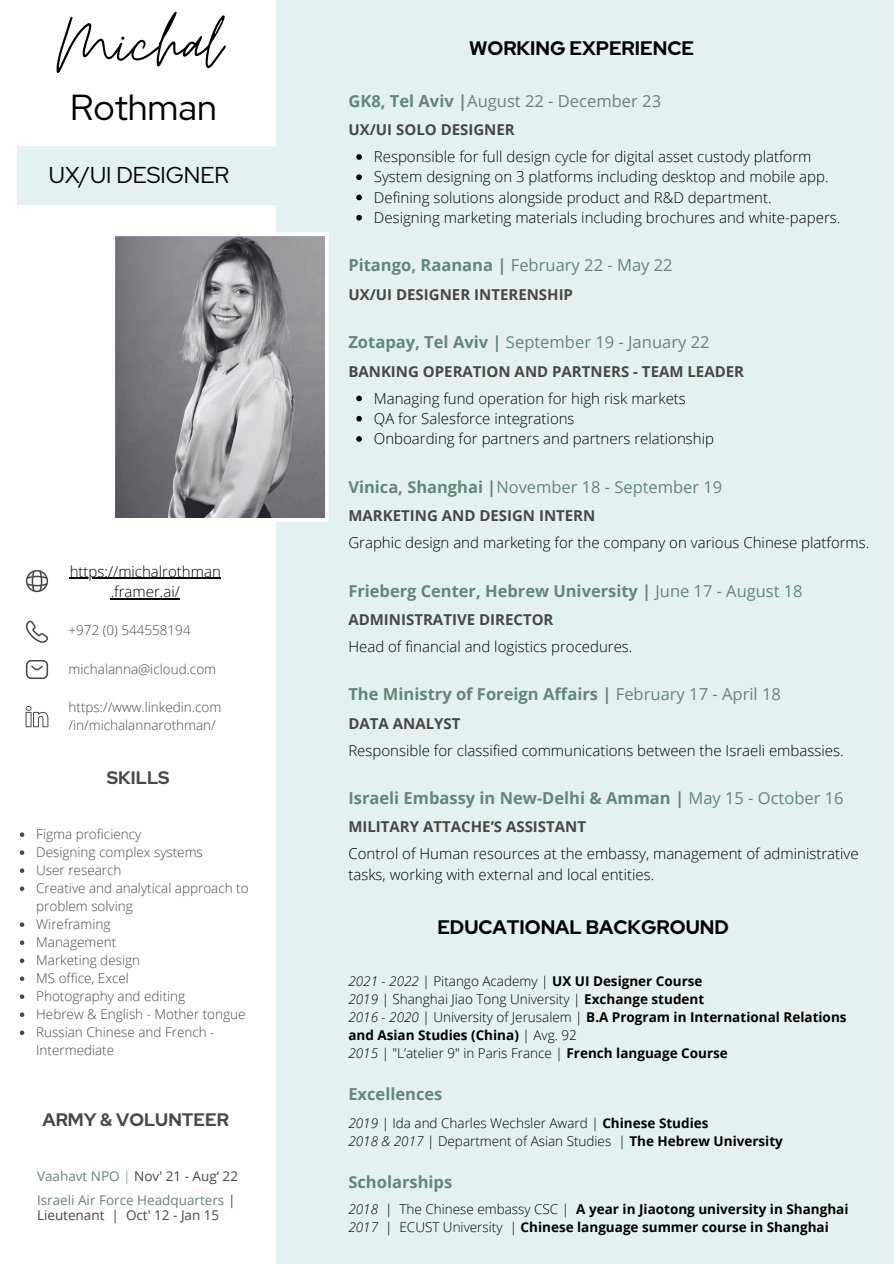
<style>
.page{position:relative;width:894px;height:1264px;background:#fff}
.page>*{position:absolute;margin:0;border:0;box-sizing:border-box;transform-origin:0 0}
.t1{font:82.5px "Moon Time";color:#000}
.t2{font:36px "Red Hat Display";color:#000}
.t3{font:22.8px "Red Hat Display";color:#000}
.t4{font:700 19.5px "Red Hat Display";color:#000}
.t5{font:700 18px "Red Hat Display";color:#484848}
.t6{font:700 16.5px "Open Sans";color:#64867c}
.t7{font:16.5px "Open Sans";color:#64867c}
.t8{font:300 15px/20.2px "Open Sans";color:#000}
.t9{font:700 15px "Open Sans";color:#484848}
.t10{font:300 13.5px/18px "Open Sans";color:#484848}
.t11{font:700 13.5px/18px "Open Sans";color:#000}
.t12{font:300 13.5px "Open Sans";color:#000}
.t13{font:13.5px/14.7px "Open Sans";color:#64867c}
.t14{font:13.5px "Open Sans";color:#484848}
.t15{font:italic 300 13.5px "Open Sans";color:#000}
.s1{color:#64867c}
.s2{color:#8cafa4}
.s3{color:#484848}
.s4{font-weight:700}
.s5{font-weight:400}
.s6{font-weight:300;font-style:italic}
.s7{font-weight:300}
.s8{font-style:italic}
.s9{font-style:normal}
</style>
<div class="page">
<div style="left:17px;top:146px;width:351px;height:59px;background:#e3f1f1"></div>
<div style="left:275px;top:0;width:618px;height:1263px;background:#e3f1f1"></div>
<svg style="left:115px;top:232px;width:213px;height:290px;background:#959498"></svg>
<div style="left:26px;top:660px;width:22px;height:19px;border:2px solid #484848;border-radius:5px"></div>
<svg style="left:31px;top:665px;width:12px;height:6px"></svg>
<svg style="left:25px;top:620px;width:24px;height:23px"></svg>
<svg style="left:26px;top:570px;width:22px;height:22px"></svg>
<svg style="left:26px;top:706px;width:22px;height:21px"></svg>
<svg style="left:356px;top:395px;width:6px;height:6px"></svg>
<svg style="left:356px;top:416px;width:6px;height:5px"></svg>
<svg style="left:356px;top:436px;width:6px;height:6px"></svg>
<svg style="left:20px;top:832px;width:4px;height:5px"></svg>
<svg style="left:20px;top:850px;width:4px;height:5px"></svg>
<svg style="left:20px;top:868px;width:4px;height:5px"></svg>
<svg style="left:20px;top:886px;width:4px;height:5px"></svg>
<svg style="left:20px;top:922px;width:4px;height:5px"></svg>
<svg style="left:20px;top:940px;width:4px;height:5px"></svg>
<svg style="left:20px;top:958px;width:4px;height:5px"></svg>
<svg style="left:20px;top:976px;width:4px;height:5px"></svg>
<svg style="left:20px;top:994px;width:4px;height:5px"></svg>
<svg style="left:20px;top:1012px;width:4px;height:5px"></svg>
<svg style="left:20px;top:1030px;width:4px;height:5px"></svg>
<hr style="left:70px;top:577px;width:151px;height:2px;background:#000">
<hr style="left:111px;top:598px;width:69px;height:1px;background:#000">
<svg style="left:356px;top:154px;width:6px;height:6px"></svg>
<svg style="left:356px;top:174px;width:6px;height:6px"></svg>
<svg style="left:356px;top:195px;width:6px;height:5px"></svg>
<svg style="left:356px;top:215px;width:6px;height:5px"></svg>
<h5 class="t1" style="left:57px;top:-6px;width:166px">Michal</h5>
<p class="t2" style="left:70px;top:83px;width:148px">Rothman</p>
<h4 class="t3" style="left:49px;top:159px;width:182px">UX/UI DESIGNER</h4>
<p class="t8" style="left:70px;top:560px;width:153px;text-align:center">https://michalrothman .framer.ai/</p>
<p class="t10" style="left:69px;top:621px;width:124px">+972 (0) 544558194</p>
<p class="t10" style="left:69px;top:659px;width:149px">michalanna@icloud.com</p>
<p class="t10" style="left:69px;top:698px;width:154px">https://www.linkedin.com /in/michalannarothman/</p>
<p class="t5" style="left:107px;top:766px;width:64px">SKILLS</p>
<p class="t10" style="left:36px;top:825px;width:107px">Figma proficiency</p>
<h6 class="t10" style="left:36px;top:843px;width:168px">Designing complex systems</h6>
<p class="t10" style="left:36px;top:861px;width:87px">User research</p>
<p class="t10" style="left:36px;top:879px;width:214px">Creative and analytical approach to problem solving</p>
<h6 class="t10" style="left:36px;top:915px;width:76px">Wireframing</h6>
<p class="t10" style="left:36px;top:933px;width:82px">Management</p>
<p class="t10" style="left:36px;top:951px;width:105px">Marketing design</p>
<p class="t10" style="left:36px;top:969px;width:94px">MS office, Excel</p>
<p class="t10" style="left:36px;top:987px;width:150px">Photography and editing</p>
<p class="t10" style="left:36px;top:1005px;width:211px">Hebrew &amp; English - Mother tongue</p>
<p class="t10" style="left:36px;top:1023px;width:180px">Russian Chinese and French -<br>Intermediate</p>
<p class="t5" style="left:43px;top:1107px;width:188px">ARMY &amp; VOLUNTEER</p>
<p class="t14" style="left:37px;top:1166px;width:202px"><span class="s1">Vaahavt NPO</span> <span class="s2">|</span> Nov' 21 - Aug‘ 22</p>
<p class="t13" style="left:37px;top:1192px;width:200px">Israeli Air Force Headquarters <span class="s3">|<br>Lieutenant | Oct' 12 - Jan 15</span></p>
<h5 class="t4" style="left:469px;top:35px;width:226px">WORKING EXPERIENCE</h5>
<p class="t7" style="left:348px;top:89px;width:314px"><span class="s4">GK8, Tel Aviv |</span>August 22 - December 23</p>
<p class="t9" style="left:348px;top:119px;width:168px">UX/UI SOLO DESIGNER</p>
<p class="t8" style="left:374px;top:146px;width:439px">Responsible for full design cycle for digital asset custody platform</p>
<p class="t8" style="left:374px;top:166px;width:456px">System designing on 3 platforms including desktop and mobile app.</p>
<p class="t8" style="left:374px;top:187px;width:399px">Defining solutions alongside product and R&amp;D department.</p>
<p class="t8" style="left:374px;top:207px;width:468px">Designing marketing materials including brochures and white-papers.</p>
<p class="t6" style="left:348px;top:254px;width:326px">Pitango, Raanana | <span class="s5">February 22 - May 22</span></p>
<h4 class="t9" style="left:348px;top:283px;width:226px">UX/UI DESIGNER INTERENSHIP</h4>
<p class="t7" style="left:348px;top:330px;width:362px"><span class="s4">Zotapay, Tel Aviv |</span> September 19 - January 22</p>
<p class="t8" style="left:374px;top:387px;width:313px">Managing fund operation for high risk markets</p>
<h5 class="t8" style="left:374px;top:408px;width:202px">QA for Salesforce integrations</h5>
<p class="t8" style="left:374px;top:428px;width:341px">Onboarding for partners and partners relationship</p>
<h5 class="t9" style="left:348px;top:360px;width:397px">BANKING OPERATION AND PARTNERS - TEAM LEADER</h5>
<h5 class="t7" style="left:348px;top:475px;width:375px"><span class="s4">Vinica, Shanghai |</span>November 18 - September 19</h5>
<p class="t8" style="left:348px;top:532px;width:522px">Graphic design and marketing for the company on various Chinese platforms.</p>
<p class="t9" style="left:348px;top:505px;width:248px">MARKETING AND DESIGN INTERN</p>
<p class="t6" style="left:348px;top:579px;width:455px">Frieberg Center, Hebrew University | <span class="s5">June 17 - August 18</span></p>
<p class="t8" style="left:348px;top:635px;width:285px">Head of financial and logistics procedures.</p>
<p class="t9" style="left:348px;top:608px;width:206px">ADMINISTRATIVE DIRECTOR</p>
<p class="t6" style="left:348px;top:682px;width:434px">The Ministry of Foreign Affairs | <span class="s5">February 17 - April 18</span></p>
<p class="t8" style="left:348px;top:739px;width:496px">Responsible for classified communications between the Israeli embassies.</p>
<h5 class="t9" style="left:348px;top:712px;width:114px">DATA ANALYST</h5>
<p class="t6" style="left:348px;top:786px;width:496px">Israeli Embassy in New-Delhi &amp; Amman | <span class="s5">May 15 - October 16</span></p>
<p class="t8" style="left:348px;top:843px;width:511px">Control of Human resources at the embassy, management of administrative tasks, working with external and local entities.</p>
<h5 class="t9" style="left:348px;top:816px;width:239px">MILITARY ATTACHE’S ASSISTANT</h5>
<p class="t4" style="left:437px;top:914px;width:293px">EDUCATIONAL BACKGROUND</p>
<p class="t11" style="left:348px;top:971px;width:355px"><span class="s6">2021 - 2022</span> <span class="s7">| Pitango Academy |</span> UX UI Designer Course</p>
<p class="t12" style="left:348px;top:989px;width:357px"><span class="s8">2019</span> | Shanghai Jiao Tong University | <span class="s4">Exchange student</span></p>
<p class="t11" style="left:348px;top:1007px;width:499px"><span class="s6">2016 - 2020</span> <span class="s7">| University of Jerusalem |</span> B.A Program in International Relations and Asian Studies (China) <span class="s7">| Avg. 92</span></p>
<p class="t12" style="left:348px;top:1043px;width:381px"><span class="s8">2015</span> | "L’atelier 9" in Paris France | <span class="s4">French language Course</span></p>
<p class="t6" style="left:348px;top:1082px;width:96px">Excellences</p>
<p class="t12" style="left:348px;top:1113px;width:361px"><span class="s8">2019</span> | Ida and Charles Wechsler Award | <span class="s4">Chinese Studies</span></p>
<p class="t12" style="left:348px;top:1131px;width:436px"><span class="s8">2018 &amp; 2017</span> | Department of Asian Studies | <span class="s4">The Hebrew University</span></p>
<h4 class="t6" style="left:348px;top:1170px;width:105px">Scholarships</h4>
<p class="t12" style="left:348px;top:1198px;width:222px"><span class="s8">2018</span> | The Chinese embassy CSC |</p>
<p class="t11" style="left:576px;top:1199px;width:274px">A year in Jiaotong university in Shanghai</p>
<p class="t15" style="left:348px;top:1216px;width:46px">2017 <span class="s9">|</span></p>
<p class="t11" style="left:399px;top:1217px;width:431px"><span class="s7">ECUST University |</span> Chinese language summer course in Shanghai</p>
</div>
